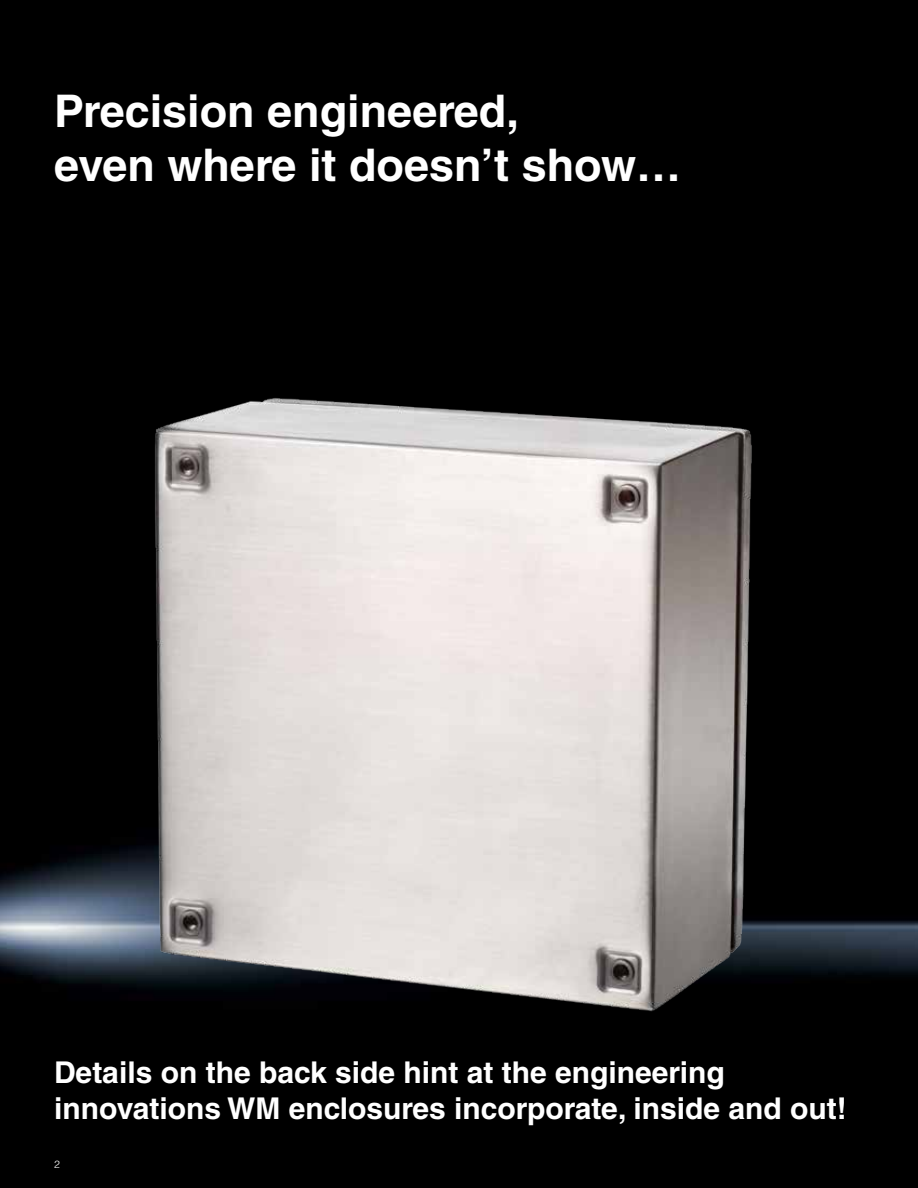
<style>
.page{position:relative;width:918px;height:1188px;background:#000}
.page>*{position:absolute;margin:0;border:0;box-sizing:border-box;transform-origin:0 0}
.t1{font:700 45px/54px "Helvetica LT Std";color:#fff}
.t2{font:700 30px/36px "Helvetica LT Std";color:#fff}
.t3{font:300 10.5px "Helvetica LT Std";color:#fff}
</style>
<div class="page">
<img style="left:146px;top:379px;width:626px;height:648px">
<h1 class="t1" style="left:54px;top:83px;width:629px">Precision engineered,<br>even where it doesn’t show…</h1>
<p class="t2" style="left:54px;top:1054px;width:794px">Details on the back side hint at the engineering innovations WM enclosures incorporate, inside and out!</p>
<p class="t3" style="left:54px;top:1158px;width:7px">2</p>
</div>
